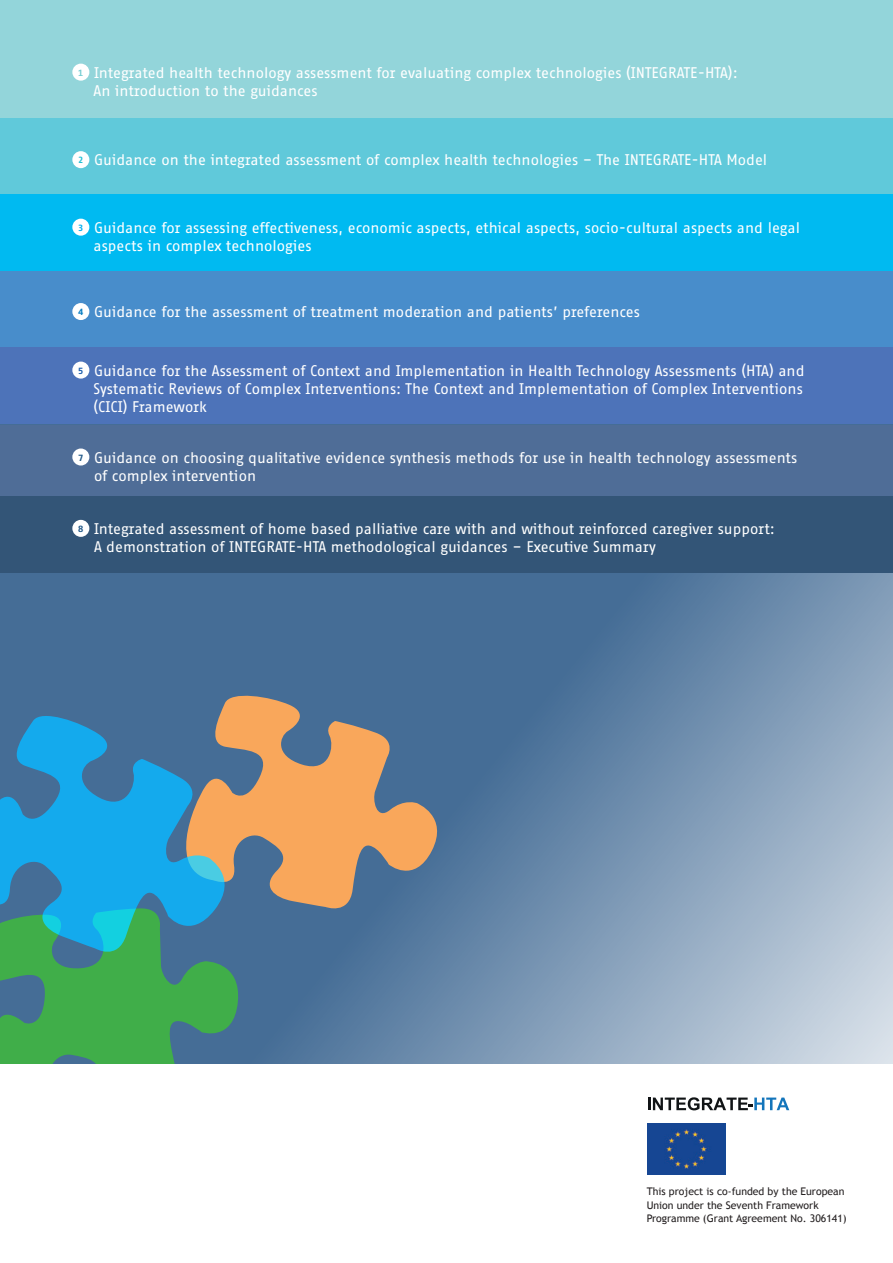
<style>
.page{position:relative;width:893px;height:1263px;background:#fff}
.page>*{position:absolute;margin:0;border:0;box-sizing:border-box;transform-origin:0 0}
.t1{font:15px/18px "Fago Office Sans";color:#fff}
.t2{font:10.5px/13.5px "Trebuchet MS";color:#231f20}
.t3{font:700 9px "Fago Office Sans";color:#1f5787}
.t4{font:700 9px "Fago Office Sans";color:#76cdd2}
.t5{font:700 9px "Fago Office Sans";color:#00aeef}
.t6{font:700 9px "Fago Office Sans";color:#057cc2}
.t7{font:700 9px "Fago Office Sans";color:#175885}
.t8{font:700 9px "Fago Office Sans";color:#1d5fad}
.t9{font:700 9px "Fago Office Sans";color:#23bfd4}
</style>
<div class="page">
<div style="left:0;top:421px;width:893px;height:77px;background:linear-gradient(to right,#4d73b9,#4d73b9)"></div>
<div style="left:0;top:0;width:893px;height:122px;background:#93d5da"></div>
<div style="left:0;top:119px;width:893px;height:76px;background:#60c9da"></div>
<div style="left:0;top:194px;width:893px;height:77px;background:#00baf1"></div>
<div style="left:0;top:271px;width:893px;height:76px;background:#488dcb"></div>
<div style="left:0;top:347px;width:893px;height:76px;background:#4d73b9"></div>
<svg style="left:0;top:573px;width:893px;height:491px;background:#6d8cac"></svg>
<svg style="left:166px;top:690px;width:283px;height:225px;background:#9d8979"></svg>
<svg style="left:0;top:907px;width:242px;height:157px;background:#419e5b"></svg>
<svg style="left:0;top:708px;width:240px;height:253px;background:#3994b6"></svg>
<div style="left:72px;top:64px;width:17px;height:17px;background:#fff;border-radius:50%"></div>
<div style="left:72px;top:219px;width:17px;height:17px;background:#fff;border-radius:50%"></div>
<div style="left:72px;top:303px;width:17px;height:17px;background:#fff;border-radius:50%"></div>
<div style="left:72px;top:362px;width:17px;height:17px;background:#fff;border-radius:50%"></div>
<div style="left:72px;top:151px;width:17px;height:17px;background:#fff;border-radius:50%"></div>
<svg style="left:648px;top:1097px;width:141px;height:13px"></svg>
<img style="left:648px;top:1123px;width:77px;height:51px">
<div style="left:0;top:425px;width:893px;height:77px;background:#4f6d97"></div>
<div style="left:72px;top:448px;width:17px;height:17px;background:#fff;border-radius:50%"></div>
<div style="left:0;top:497px;width:893px;height:76px;background:#357"></div>
<div style="left:72px;top:520px;width:17px;height:17px;background:#fff;border-radius:50%"></div>
<p class="t4" style="left:78px;top:67px;width:7px">1</p>
<p class="t1" style="left:94px;top:63px;width:646px">Integrated health technology assessment for evaluating complex technologies (INTEGRATE-HTA):<br>An introduction to the guidances</p>
<p class="t9" style="left:78px;top:155px;width:7px">2</p>
<p class="t1" style="left:94px;top:151px;width:675px">Guidance on the integrated assessment of complex health technologies – The INTEGRATE-HTA Model</p>
<p class="t5" style="left:78px;top:222px;width:7px">3</p>
<p class="t1" style="left:94px;top:218px;width:708px">Guidance for assessing effectiveness, economic aspects, ethical aspects, socio-cultural aspects and legal aspects in complex technologies</p>
<p class="t6" style="left:78px;top:307px;width:7px">4</p>
<p class="t1" style="left:94px;top:303px;width:547px">Guidance for the assessment of treatment moderation and patients’ preferences</p>
<p class="t8" style="left:78px;top:365px;width:7px">5</p>
<p class="t1" style="left:94px;top:361px;width:712px;text-align:justify">Guidance for the Assessment of Context and Implementation in Health Technology Assessments (HTA) and Systematic Reviews of Complex Interventions: The Context and Implementation of Complex Interventions (CICI) Framework</p>
<p class="t3" style="left:78px;top:452px;width:7px">7</p>
<p class="t1" style="left:94px;top:448px;width:705px">Guidance on choosing qualitative evidence synthesis methods for use in health technology assessments of complex intervention</p>
<p class="t7" style="left:78px;top:458px;width:7px">6</p>
<p class="t1" style="left:94px;top:454px;width:653px">Guidance on the use of logic models in health technology assessments of complex interventions</p>
<p class="t3" style="left:78px;top:524px;width:7px">8</p>
<p class="t1" style="left:94px;top:520px;width:683px">Integrated assessment of home based palliative care with and without reinforced caregiver support:<br>A demonstration of INTEGRATE-HTA methodological guidances – Executive Summary</p>
<p class="t2" style="left:647px;top:1185px;width:202px">This project is co-funded by the European<br>Union under the Seventh Framework<br>Programme (Grant Agreement No. 306141)</p>
</div>
